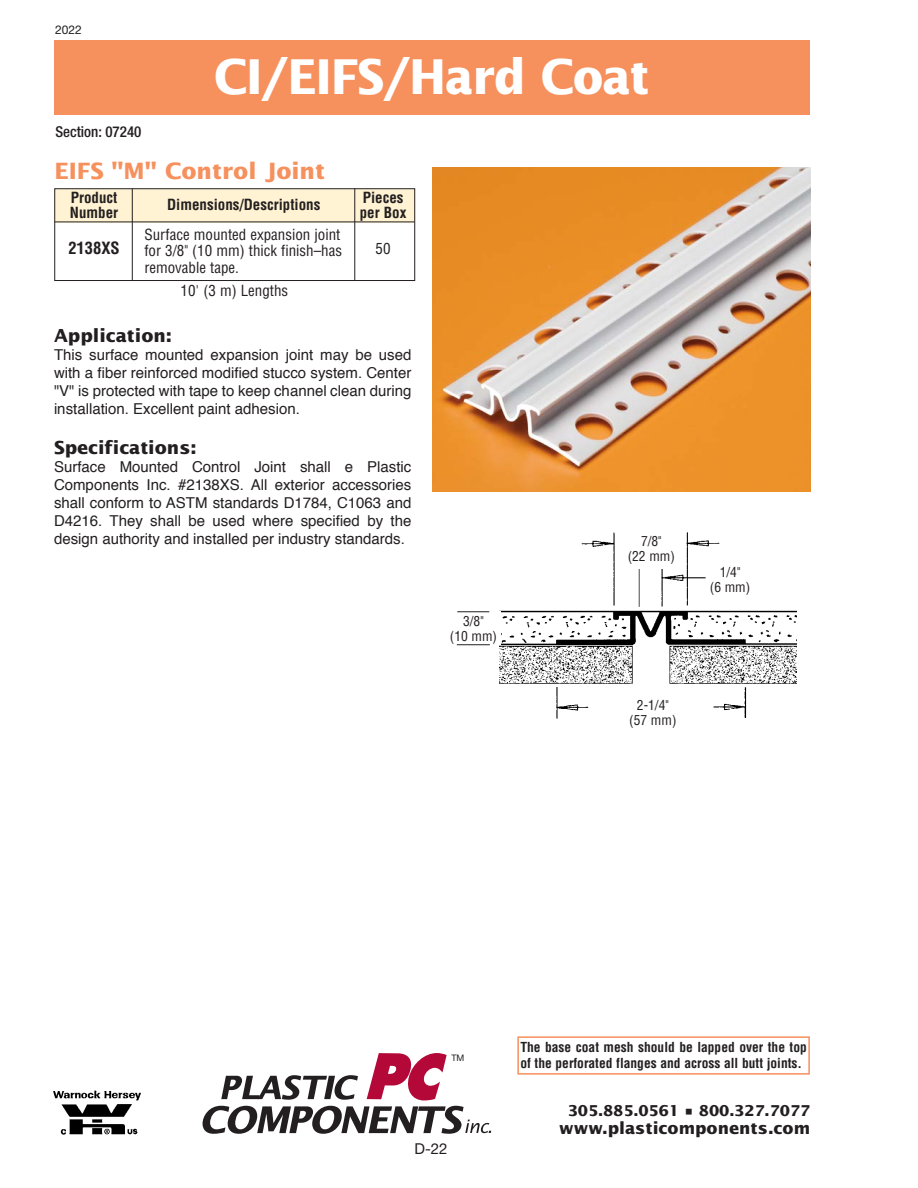
<style>
.page{position:relative;width:918px;height:1188px;background:#fff}
.page>*{position:absolute;margin:0;border:0;box-sizing:border-box;transform-origin:0 0}
.t1{font:700 48px "Lucida Sans";letter-spacing:-.025em;color:#fff;scale:.95 1}
.t2{font:700 22.5px "Lucida Sans";color:#f6905d}
.t3{font:700 18px "Lucida Sans";color:#231f20}
.t4{font:700 16.5px "Lucida Sans";color:#231f20}
.t5{font:700 condensed 16.5px "Helvetica LT Std";color:#231f20}
.t6{font:15px/18px "Helvetica";color:#231f20;text-align:justify}
.t7{font:condensed 15px/16.5px "Helvetica LT Std";color:#231f20;text-align:justify}
.t8{font:700 condensed 15px "Helvetica LT Std";color:#231f20}
.t9{font:700 15px "Lucida Sans";letter-spacing:-.01em;color:#231f20}
.t10{font:500 condensed 15px "Helvetica Neue LT Std";color:#231f20}
.t11{font:15px "Helvetica Neue LT Std";color:#231f20}
.t12{font:700 condensed 13.5px/16.2px "Helvetica LT Std";color:#231f20}
.t13{font:condensed 13.5px/15px "Helvetica LT Std";color:#231f20;text-align:center}
.t14{font:12px "Helvetica Neue LT Std";color:#231f20}
.t15{font:9px "Helvetica Neue LT Std";color:#231f20}
</style>
<div class="page">
<div style="left:54px;top:40px;width:756px;height:75px;background:#f6905d"></div>
<img style="left:53px;top:1090px;width:88px;height:45px">
<svg style="left:203px;top:1053px;width:288px;height:81px"></svg>
<div style="left:517px;top:1036px;width:293px;height:39px;border:2px solid #f6905d"></div>
<div style="left:55px;top:189px;width:360px;height:33px;background:#fff3d3"></div>
<div style="left:54px;top:188px;width:361px;height:93px;border:1px solid #231f20"></div>
<hr style="left:132px;top:189px;width:1px;height:91px;background:#231f20">
<hr style="left:354px;top:189px;width:1px;height:91px;background:#231f20">
<hr style="left:55px;top:222px;width:360px;height:1px;background:#231f20">
<img style="left:500px;top:532px;width:296px;height:187px">
<div style="left:622px;top:535px;width:59px;height:33px;background:#fff"></div>
<div style="left:626px;top:699px;width:54px;height:39px;background:#fff"></div>
<div style="left:707px;top:566px;width:46px;height:35px;background:#fff"></div>
<div style="left:446px;top:612px;width:55px;height:33px;background:#fff"></div>
<hr style="left:457px;top:611px;width:32px;height:1px;background:#231f20">
<hr style="left:457px;top:644px;width:33px;height:1px;background:#231f20">
<img style="left:432px;top:168px;width:378px;height:324px">
<p class="t14" style="left:55px;top:23px;width:28px">2022</p>
<p class="t10" style="left:55px;top:123px;width:88px">Section: 07240</p>
<h1 class="t1" style="left:214px;top:49px;width:460px">CI/EIFS/Hard Coat</h1>
<h2 class="t2" style="left:54px;top:158px;width:272px">EIFS "M" Control Joint</h2>
<p class="t8" style="left:71px;top:188px;width:48px">Product</p>
<p class="t8" style="left:363px;top:188px;width:42px">Pieces</p>
<p class="t8" style="left:167px;top:196px;width:155px">Dimensions/Descriptions</p>
<p class="t8" style="left:70px;top:203px;width:50px">Number</p>
<p class="t8" style="left:360px;top:203px;width:48px">per Box</p>
<p class="t5" style="left:68px;top:238px;width:53px">2138XS</p>
<p class="t7" style="left:376px;top:240px;width:16px">50</p>
<p class="t7" style="left:181px;top:282px;width:109px">10' (3 m) Lengths</p>
<p class="t7" style="left:144px;top:226px;width:199px">Surface mounted expansion joint for 3/8" (10 mm) thick finish–has removable tape.</p>
<p class="t3" style="left:54px;top:325px;width:120px">Application:</p>
<p class="t6" style="left:54px;top:346px;width:359px">This surface mounted expansion joint may be used with a fiber reinforced modified stucco system. Center "V" is protected with tape to keep channel clean during installation. Excellent paint adhesion.</p>
<p class="t3" style="left:54px;top:437px;width:144px">Specifications:</p>
<p class="t6" style="left:54px;top:458px;width:359px">Surface Mounted Control Joint shall e Plastic Components Inc. #2138XS. All exterior accessories shall conform to ASTM standards D1784, C1063 and D4216. They shall be used where specified by the design authority and installed per industry standards.</p>
<p class="t13" style="left:450px;top:613px;width:49px">3/8"<br>(10 mm)</p>
<p class="t13" style="left:628px;top:533px;width:49px">7/8"<br>(22 mm)</p>
<p class="t13" style="left:710px;top:565px;width:42px">1/4"<br>(6 mm)</p>
<p class="t13" style="left:629px;top:698px;width:49px">2-1/4" (57 mm)</p>
<p class="t15" style="left:451px;top:1052px;width:15px">TM</p>
<p class="t11" style="left:415px;top:1140px;width:35px">D-22</p>
<p class="t12" style="left:520px;top:1039px;width:288px">The base coat mesh should be lapped over the top of the perforated flanges and across all butt joints.</p>
<p class="t9" style="left:568px;top:1102px;width:244px">305.885.0561 • 800.327.7077</p>
<p class="t4" style="left:559px;top:1118px;width:252px">www.plasticomponents.com</p>
</div>
